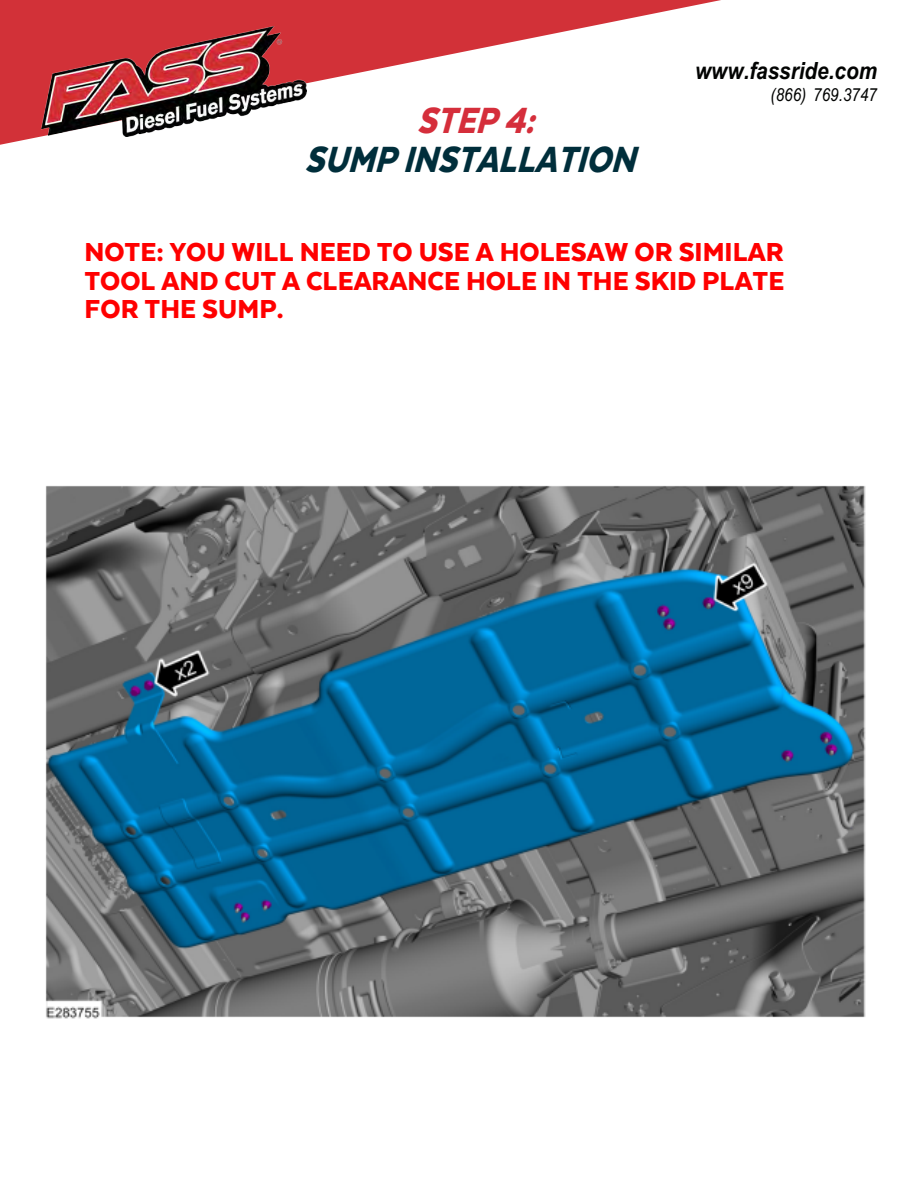
<style>
.page{position:relative;width:918px;height:1188px;background:#fff}
.page>*{position:absolute;margin:0;border:0;box-sizing:border-box;transform-origin:0 0}
.t1{font:italic 900 42px "Texta";color:#002e3b;scale:.87 1}
.t2{font:italic 900 42px "Texta";color:#d52e3b;scale:.87 1}
.t3{font:900 30px/28.2px "Texta";color:#f00;text-align:justify}
.t4{font:italic 700 23.7px "Arial";color:#020302;scale:.87 1}
.t5{font:italic 18px "Arial";letter-spacing:.005em;color:#020302;scale:.84 1}
</style>
<div class="page">
<svg style="left:0;top:0;width:721px;height:145px"></svg>
<img style="left:42px;top:27px;width:264px;height:109px">
<img style="left:45px;top:485px;width:821px;height:534px">
<h1 class="t2" style="left:417px;top:99px;width:149px">STEP 4:</h1>
<h1 class="t1" style="left:305px;top:138px;width:394px">SUMP INSTALLATION</h1>
<p class="t4" style="left:695px;top:55px;width:211px">www.fassride.com</p>
<p class="t5" style="left:771px;top:83px;width:128px">(866) 769.3747</p>
<p class="t3" style="left:84px;top:238px;width:702px">NOTE: YOU WILL NEED TO USE A HOLESAW OR SIMILAR TOOL AND CUT A CLEARANCE HOLE IN THE SKID PLATE FOR THE SUMP.</p>
</div>
